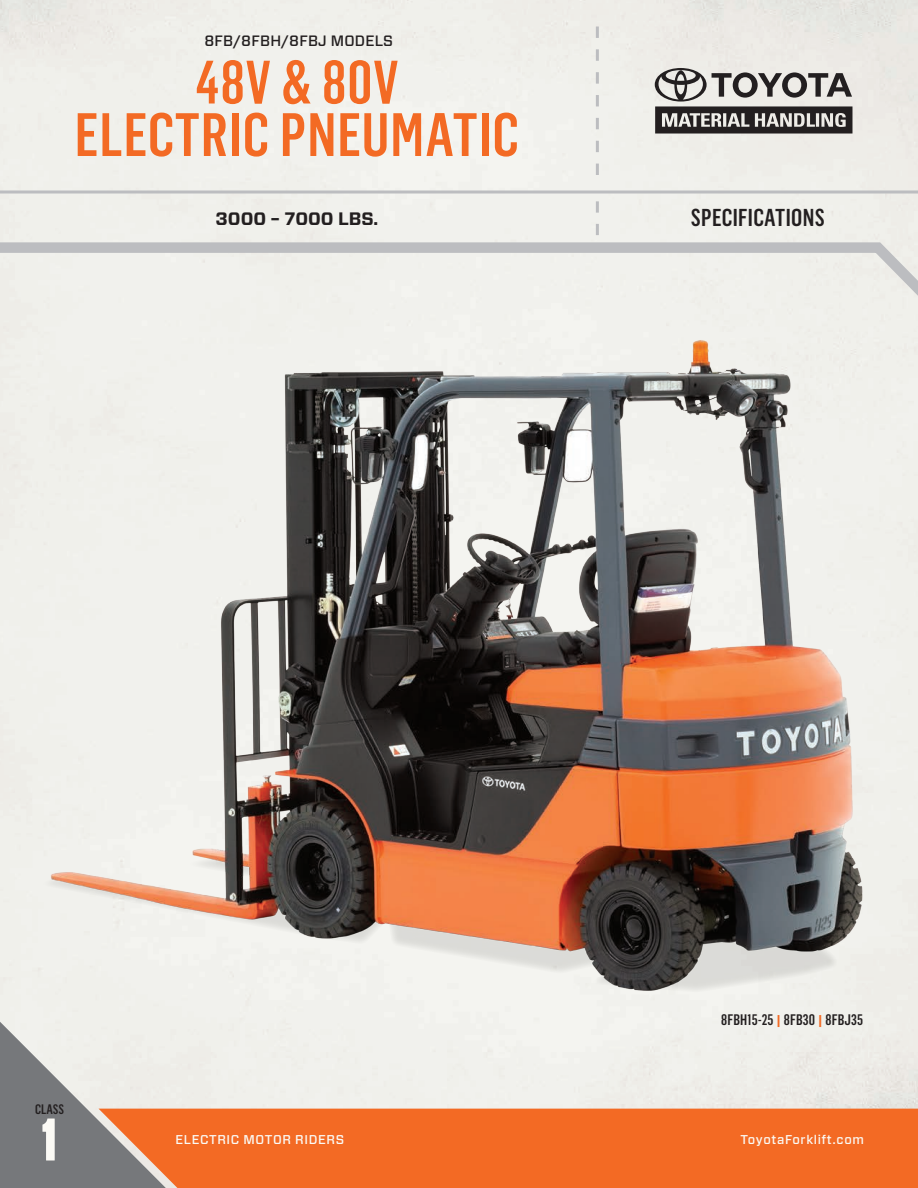
<style>
.page{position:relative;width:918px;height:1188px;background:#fff}
.page>*{position:absolute;margin:0;border:0;box-sizing:border-box;transform-origin:0 0}
.t1{font:500 60px/52.5px "Flama Condensed";letter-spacing:.015em;color:#f36a24;text-align:center}
.t2{font:60px "Numbers Prospekt";color:#fbfaf5}
.t3{font:500 24px "Flama Condensed";letter-spacing:.015em;color:#231f20}
.t4{font:700 18px "Forza";color:#231f20}
.subhead{font:500 15px "Flama Condensed";letter-spacing:.01em;color:#231f20}
.t5{font:500 15px "Forza";letter-spacing:.015em;color:#231f20}
.t6{font:500 13.5px "Flama Condensed";color:#231f20}
.t7{font:500 12.75px "Forza";letter-spacing:.05em;color:#fbfaf5}
.s1{font-family:"Forza";font-weight:700;font-size:12.75px;color:#f36a24}
</style>
<div class="page">
<div style="left:166px;top:1109px;width:752px;height:79px;background:#f36a24"></div>
<svg style="left:0;top:1073px;width:166px;height:115px;background:#9f9089"></svg>
<svg style="left:596px;top:27px;width:3px;height:148px"></svg>
<svg style="left:596px;top:201px;width:3px;height:34px"></svg>
<svg style="left:0;top:237px;width:918px;height:35px;background:#e0e0de"></svg>
<svg style="left:0;top:190px;width:918px;height:4px;background:#c8c9ca"></svg>
<svg style="left:655px;top:68px;width:197px;height:65px;background:#8d8b89"></svg>
<img style="left:0;top:272px;width:918px;height:801px">
<p class="t5" style="left:204px;top:31px;width:190px">8FB/8FBH/8FBJ MODELS</p>
<p class="t1" style="left:75px;top:54px;width:446px">48V &amp; 80V<br>ELECTRIC PNEUMATIC</p>
<p class="t4" style="left:216px;top:206px;width:164px">3000 – 7000 LBS.</p>
<p class="t3" style="left:691px;top:203px;width:135px">SPECIFICATIONS</p>
<p class="t6" style="left:35px;top:1101px;width:30px">CLASS</p>
<p class="t2" style="left:40px;top:1110px;width:21px">1</p>
<p class="t7" style="left:176px;top:1131px;width:170px">ELECTRIC MOTOR RIDERS</p>
<p class="subhead" style="left:721px;top:1010px;width:144px">8FBH15-25 <span class="s1">|</span> 8FB30 <span class="s1">|</span> 8FBJ35</p>
<p class="t7" style="left:741px;top:1131px;width:125px">ToyotaForklift.com</p>
</div>
